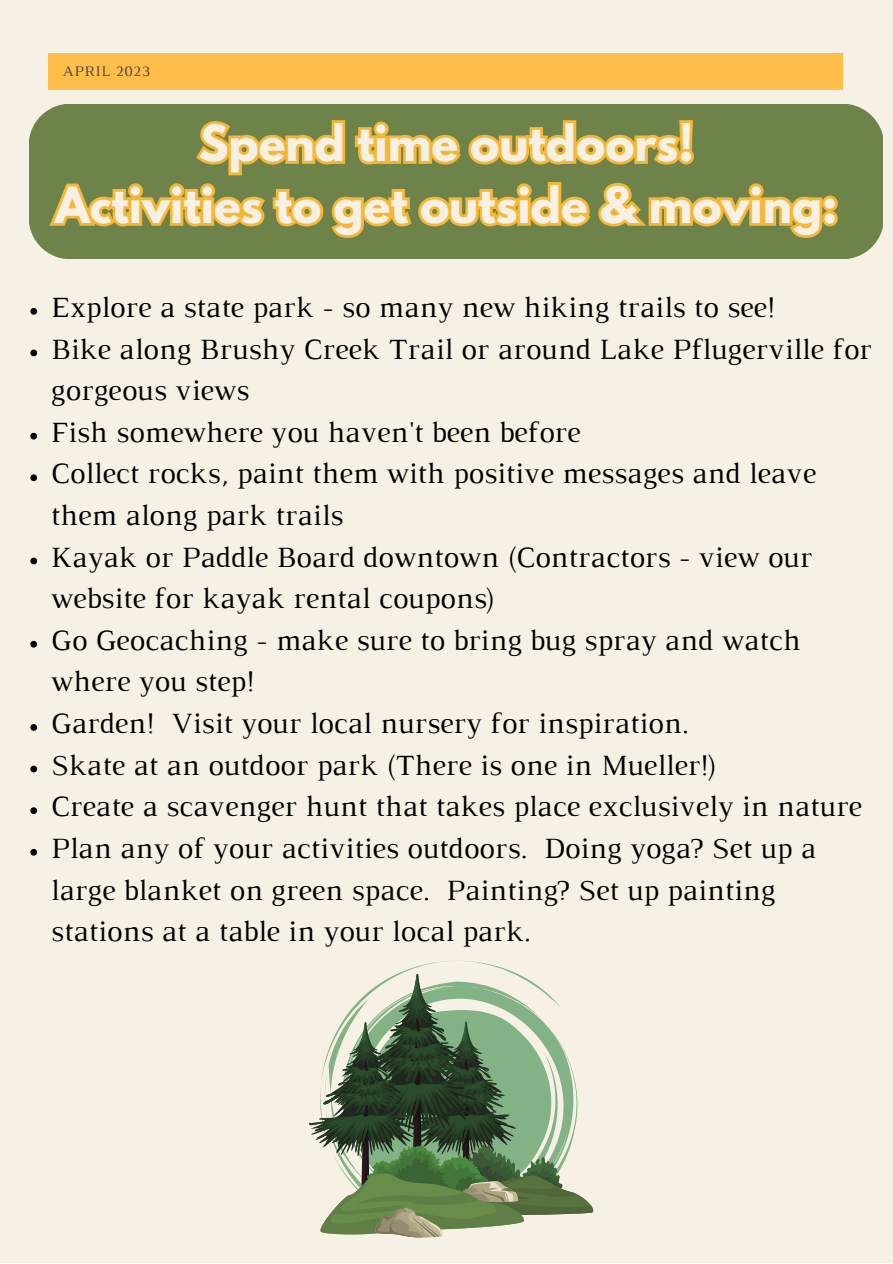
<style>
.page{position:relative;width:893px;height:1264px;background:#fff}
.page>*{position:absolute;margin:0;border:0;box-sizing:border-box;transform-origin:0 0}
.t1{font:700 44.25px/61.8px "League Spartan";color:#f6f1e4;text-align:center}
.t2{font:30px/41.5px "Luthier";color:#000}
.t3{font:14.85px "Luthier";letter-spacing:.06em;color:#464544}
</style>
<div class="page">
<div style="left:0;top:0;width:892px;height:1262px;background:#f6f1e4"></div>
<div style="left:48px;top:53px;width:794px;height:36px;background:#ffbd4a"></div>
<svg style="left:309px;top:973px;width:285px;height:265px"></svg>
<div style="left:29px;top:104px;width:853px;height:154px;background:#6e834a"></div>
<svg style="left:192px;top:117px;width:506px;height:61px;background:#a39742"></svg>
<svg style="left:45px;top:179px;width:797px;height:63px;background:#a19642"></svg>
<svg style="left:30px;top:308px;width:7px;height:7px"></svg>
<svg style="left:30px;top:349px;width:7px;height:7px"></svg>
<svg style="left:30px;top:433px;width:7px;height:6px"></svg>
<svg style="left:30px;top:474px;width:7px;height:7px"></svg>
<svg style="left:30px;top:557px;width:7px;height:7px"></svg>
<svg style="left:30px;top:641px;width:7px;height:6px"></svg>
<svg style="left:30px;top:724px;width:7px;height:6px"></svg>
<svg style="left:30px;top:765px;width:7px;height:7px"></svg>
<svg style="left:30px;top:807px;width:7px;height:7px"></svg>
<svg style="left:30px;top:848px;width:7px;height:7px"></svg>
<p class="t3" style="left:63px;top:65px;width:89px">APRIL 2023</p>
<h1 class="t1" style="left:55px;top:118px;width:784px">Spend time outdoors!<br>Activities to get outside &amp; moving:</h1>
<p class="t2" style="left:51px;top:289px;width:822px">Explore a state park - so many new hiking trails to see!<br>Bike along Brushy Creek Trail or around Lake Pflugerville for gorgeous views<br>Fish somewhere you haven't been before<br>Collect rocks, paint them with positive messages and leave them along park trails<br>Kayak or Paddle Board downtown (Contractors - view our website for kayak rental coupons)<br>Go Geocaching - make sure to bring bug spray and watch where you step!<br>Garden! Visit your local nursery for inspiration.<br>Skate at an outdoor park (There is one in Mueller!)<br>Create a scavenger hunt that takes place exclusively in nature Plan any of your activities outdoors. Doing yoga? Set up a large blanket on green space. Painting? Set up painting stations at a table in your local park.</p>
</div>
